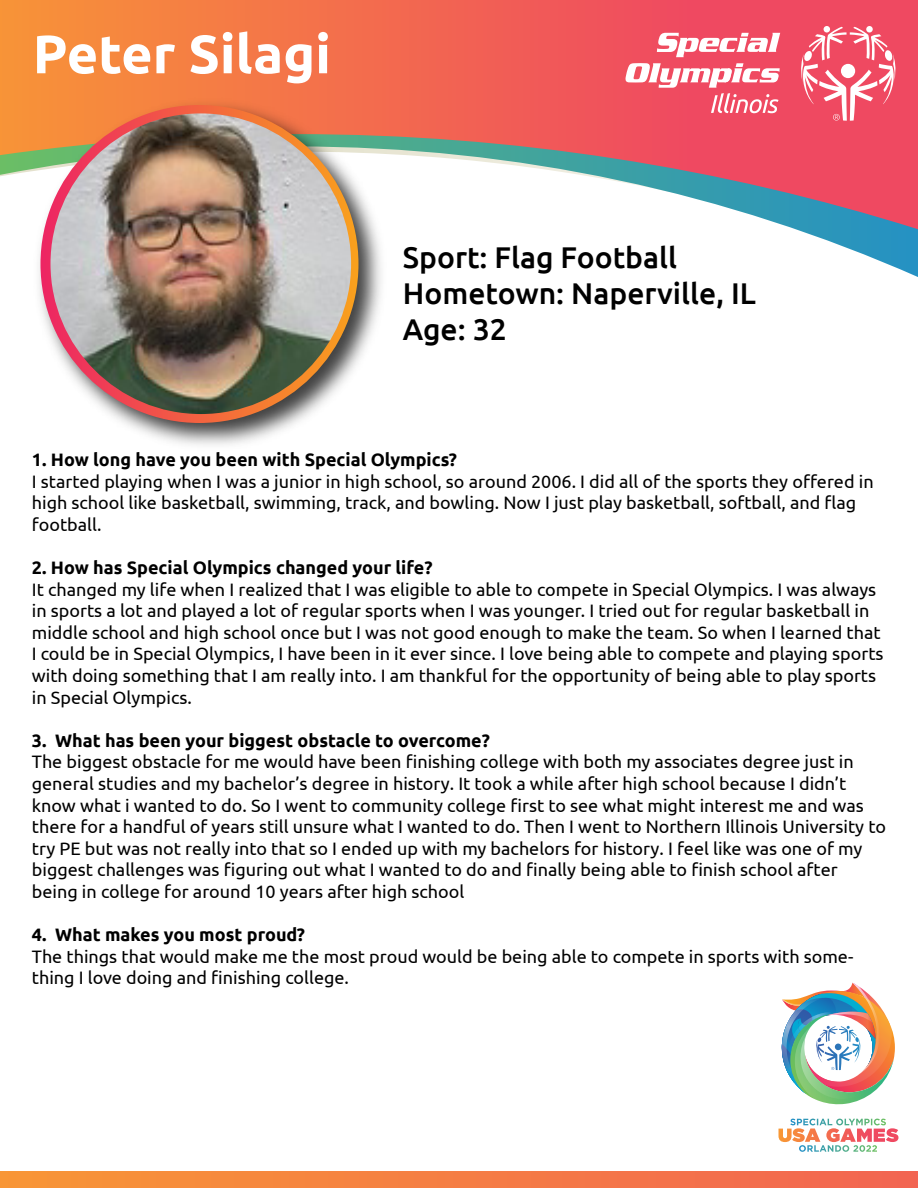
<style>
.page{position:relative;width:918px;height:1188px;background:#fff}
.page>*{position:absolute;margin:0;border:0;box-sizing:border-box;transform-origin:0 0}
.t1{font:700 54px "Ubuntu";color:#fff}
.t2{font:500 30px/36px "Ubuntu";color:#000}
.t3{font:18px/21.6px "Ubuntu";color:#000}
.t4{font:700 18px "Ubuntu";color:#000}
</style>
<div class="page">
<svg style="left:795px;top:229px;width:123px;height:48px"></svg>
<svg style="left:0;top:0;width:918px;height:229px;background:#e57d72"></svg>
<svg style="left:657px;top:33px;width:123px;height:24px"></svg>
<svg style="left:625px;top:63px;width:155px;height:50px"></svg>
<svg style="left:800px;top:27px;width:97px;height:94px"></svg>
<img style="left:28px;top:93px;width:364px;height:9px">
<div style="left:0;top:1172px;width:918px;height:16px;background:linear-gradient(to right,#f89636,#f26452)"></div>
<img style="left:781px;top:983px;width:114px;height:122px">
<svg style="left:778px;top:1119px;width:120px;height:33px"></svg>
<img style="left:9px;top:102px;width:385px;height:343px">
<h1 class="t1" style="left:33px;top:21px;width:300px">Peter Silagi</h1>
<h2 class="t2" style="left:403px;top:238px;width:354px">Sport: Flag Football<br>Hometown: Naperville, IL<br>Age: 32</h2>
<p class="t4" style="left:32px;top:449px;width:427px">1. How long have you been with Special Olympics?</p>
<p class="t3" style="left:32px;top:470px;width:843px">I started playing when I was a junior in high school, so around 2006. I did all of the sports they offered in high school like basketball, swimming, track, and bowling. Now I just play basketball, softball, and flag football.</p>
<p class="t4" style="left:32px;top:557px;width:402px">2. How has Special Olympics changed your life?</p>
<p class="t3" style="left:32px;top:578px;width:853px">It changed my life when I realized that I was eligible to able to compete in Special Olympics. I was always in sports a lot and played a lot of regular sports when I was younger. I tried out for regular basketball in middle school and high school once but I was not good enough to make the team. So when I learned that I could be in Special Olympics, I have been in it ever since. I love being able to compete and playing sports with doing something that I am really into. I am thankful for the opportunity of being able to play sports in Special Olympics.</p>
<p class="t4" style="left:32px;top:729px;width:460px">3. What has been your biggest obstacle to overcome?</p>
<p class="t3" style="left:32px;top:751px;width:856px">The biggest obstacle for me would have been finishing college with both my associates degree just in general studies and my bachelor’s degree in history. It took a while after high school because I didn’t know what i wanted to do. So I went to community college first to see what might interest me and was there for a handful of years still unsure what I wanted to do. Then I went to Northern Illinois University to try PE but was not really into that so I ended up with my bachelors for history. I feel like was one of my biggest challenges was figuring out what I wanted to do and finally being able to finish school after being in college for around 10 years after high school</p>
<p class="t4" style="left:32px;top:924px;width:275px">4. What makes you most proud?</p>
<p class="t3" style="left:32px;top:945px;width:823px">The things that would make me the most proud would be being able to compete in sports with some&shy;thing I love doing and finishing college.</p>
</div>
